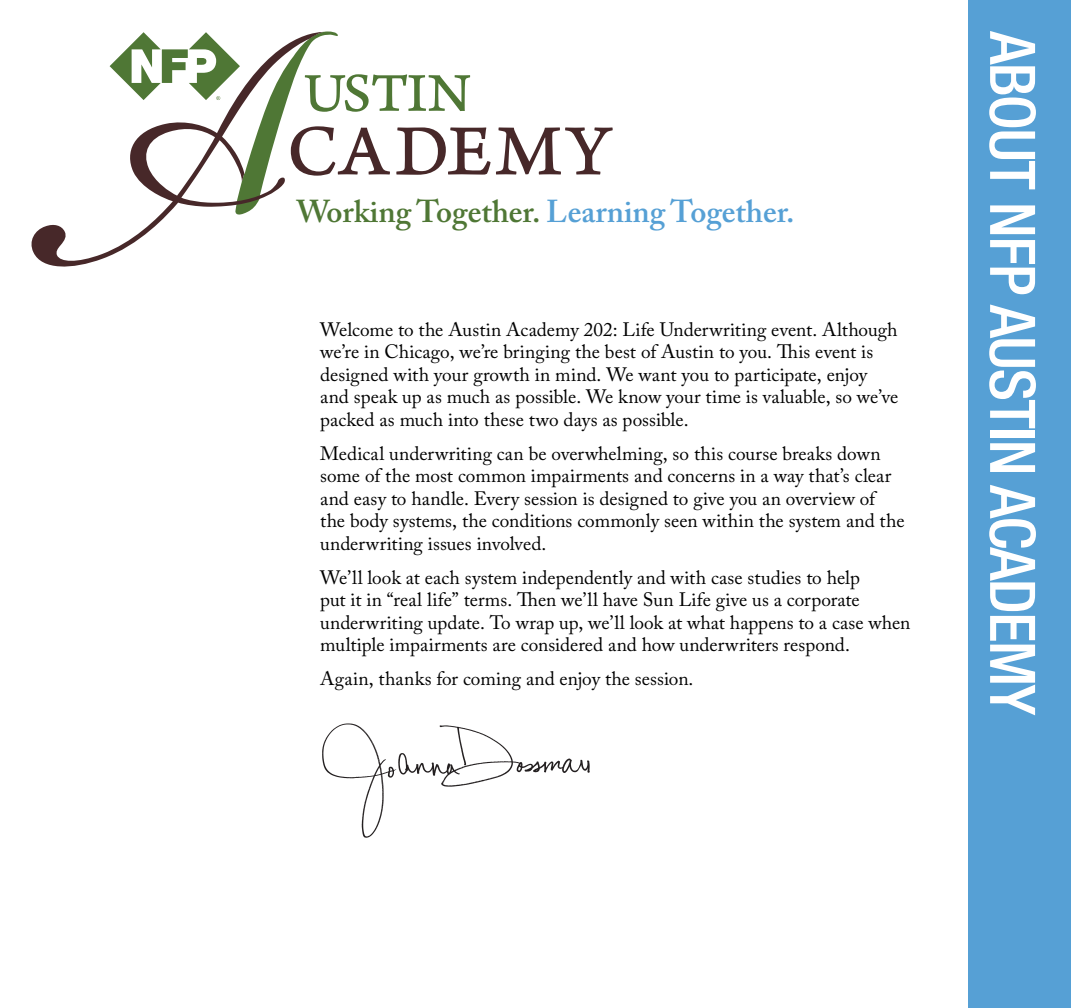
<style>
.page{position:relative;width:1071px;height:1008px;background:#fff}
.page>*{position:absolute;margin:0;border:0;box-sizing:border-box;transform-origin:0 0}
.t1{font:500 condensed 63px "Helvetica Neue";letter-spacing:-.025em;color:#fff}
.t2{font:600 31.5px "Adobe Caslon Pro";color:#56a0d5}
.Main_text{font:19.25px/22.4px "Adobe Caslon Pro";color:#000}
.s1{color:#4f7735}
</style>
<div class="page">
<svg style="left:32px;top:66px;width:133px;height:201px"></svg>
<svg style="left:110px;top:32px;width:503px;height:185px"></svg>
<div style="left:968px;top:0;width:103px;height:1008px;background:#56a0d5"></div>
<svg style="left:322px;top:723px;width:268px;height:115px"></svg>
<p class="t2" style="left:296px;top:193px;width:500px"><span class="s1">Working Together.</span> Learning Together.</p>
<p class="Main_text" style="left:320px;top:318px;width:580px">Welcome to the Austin Academy 202: Life Underwriting event. Although we’re in Chicago, we’re bringing the best of Austin to you. This event is designed with your growth in mind. We want you to participate, enjoy and speak up as much as possible. We know your time is valuable, so we’ve packed as much into these two days as possible.</p>
<p class="Main_text" style="left:320px;top:442px;width:586px">Medical underwriting can be overwhelming, so this course breaks down some of the most common impairments and concerns in a way that’s clear and easy to handle. Every session is designed to give you an overview of the body systems, the conditions commonly seen within the system and the underwriting issues involved.</p>
<p class="Main_text" style="left:320px;top:566px;width:592px">We’ll look at each system independently and with case studies to help<br>put it in “real life” terms. Then we’ll have Sun Life give us a corporate underwriting update. To wrap up, we’ll look at what happens to a case when multiple impairments are considered and how underwriters respond.</p>
<p class="Main_text" style="left:320px;top:667px;width:375px">Again, thanks for coming and enjoy the session.</p>
<p class="t1" style="left:1050px;top:32px;width:686px;rotate:90deg">ABOUT NFP AUSTIN ACADEMY</p>
</div>
